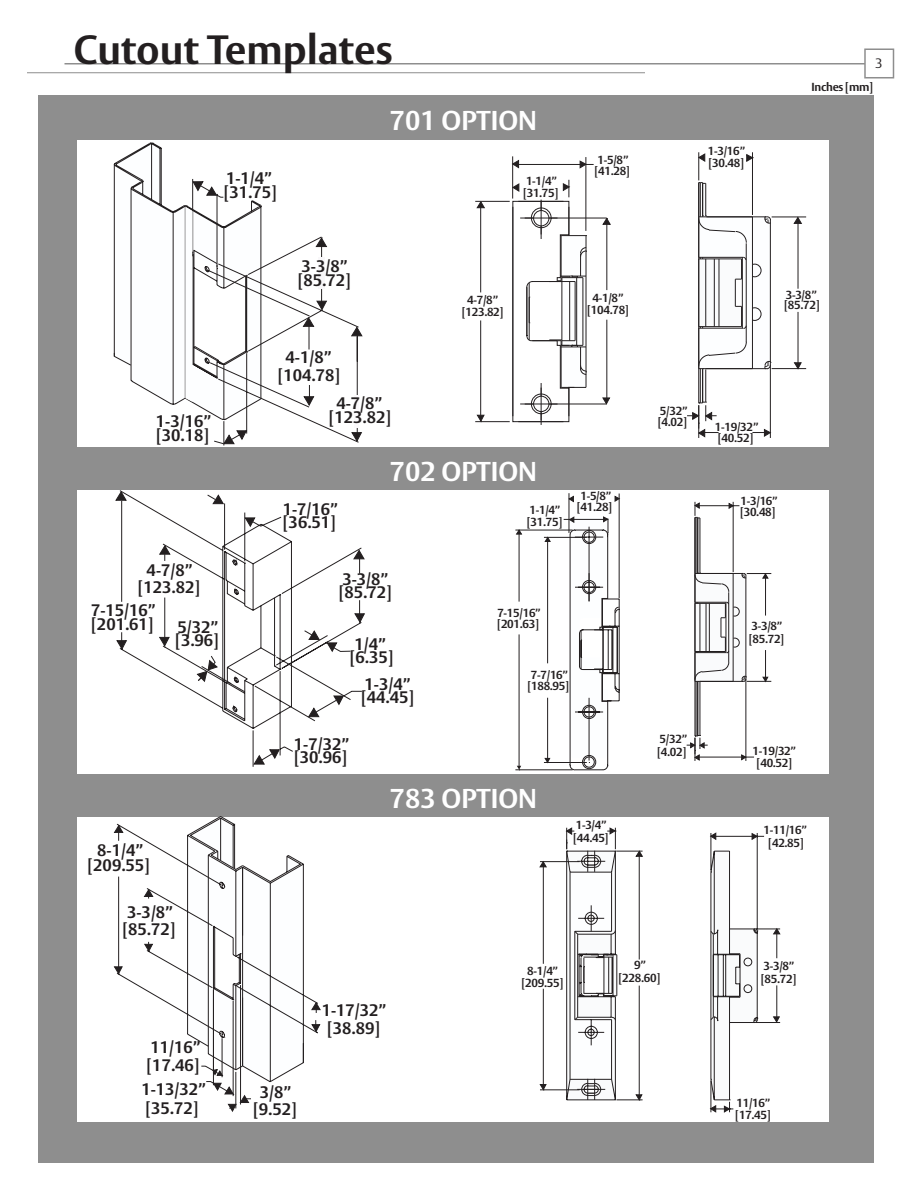
<style>
.page{position:relative;width:918px;height:1188px;background:#fff}
.page>*{position:absolute;margin:0;border:0;box-sizing:border-box;transform-origin:0 0}
.t1{font:700 40.5px "ASSA Vesta";color:#231f20}
.t2{font:700 27px "ASSA Vesta";color:#fff}
.t3{font:700 16.5px/13.4px "ASSA Vesta";color:#231f20}
.t4{font:300 13.5px "ASSA Vesta";color:#231f20}
.t5{font:700 11.55px/11.9px "ASSA Vesta";letter-spacing:-.025em;color:#231f20}
</style>
<div class="page">
<hr style="left:64px;top:63px;width:816px;height:2px;background:#8e8e8e">
<div style="left:864px;top:48px;width:30px;height:30px;background:#fff;border:2px solid #8e8e8e"></div>
<hr style="left:27px;top:72px;width:618px;height:1px;background:#8e8e8e">
<div style="left:38px;top:95px;width:836px;height:1067px;background:#8e8e8e"></div>
<div style="left:77px;top:141px;width:752px;height:981px;background:#fff"></div>
<svg style="left:214px;top:313px;width:145px;height:133px"></svg>
<svg style="left:351px;top:432px;width:11px;height:10px"></svg>
<svg style="left:351px;top:326px;width:12px;height:11px"></svg>
<svg style="left:223px;top:430px;width:25px;height:15px"></svg>
<svg style="left:113px;top:142px;width:215px;height:278px"></svg>
<div style="left:70px;top:447px;width:765px;height:43px;background:#8e8e8e"></div>
<div style="left:318px;top:258px;width:6px;height:31px;background:#f8f7f9"></div>
<div style="left:354px;top:395px;width:5px;height:33px;background:#fbf9fb"></div>
<svg style="left:121px;top:494px;width:241px;height:273px"></svg>
<svg style="left:354px;top:613px;width:11px;height:11px"></svg>
<svg style="left:353px;top:549px;width:12px;height:11px"></svg>
<svg style="left:116px;top:640px;width:12px;height:11px"></svg>
<svg style="left:115px;top:490px;width:12px;height:11px"></svg>
<svg style="left:159px;top:636px;width:11px;height:11px"></svg>
<svg style="left:159px;top:544px;width:12px;height:11px"></svg>
<svg style="left:212px;top:494px;width:13px;height:11px"></svg>
<svg style="left:326px;top:642px;width:12px;height:11px"></svg>
<svg style="left:308px;top:630px;width:12px;height:11px"></svg>
<svg style="left:333px;top:695px;width:12px;height:11px"></svg>
<svg style="left:308px;top:707px;width:12px;height:11px"></svg>
<svg style="left:253px;top:749px;width:27px;height:16px"></svg>
<svg style="left:196px;top:517px;width:95px;height:211px"></svg>
<svg style="left:512px;top:201px;width:295px;height:221px"></svg>
<svg style="left:794px;top:217px;width:8px;height:7px"></svg>
<svg style="left:794px;top:362px;width:8px;height:7px"></svg>
<hr style="left:586px;top:157px;width:1px;height:74px;background:#231f20">
<hr style="left:517px;top:164px;width:66px;height:1px;background:#231f20">
<hr style="left:512px;top:156px;width:1px;height:43px;background:#231f20">
<svg style="left:602px;top:397px;width:8px;height:8px"></svg>
<svg style="left:477px;top:202px;width:8px;height:6px"></svg>
<svg style="left:512px;top:160px;width:7px;height:8px"></svg>
<svg style="left:580px;top:161px;width:14px;height:7px"></svg>
<svg style="left:512px;top:183px;width:7px;height:9px"></svg>
<svg style="left:563px;top:180px;width:7px;height:17px"></svg>
<hr style="left:527px;top:288px;width:1px;height:47px;background:#231f20">
<hr style="left:518px;top:201px;width:45px;height:1px;background:#231f20">
<hr style="left:561px;top:236px;width:1px;height:40px;background:#231f20">
<hr style="left:586px;top:236px;width:1px;height:40px;background:#231f20">
<hr style="left:518px;top:421px;width:45px;height:1px;background:#231f20">
<hr style="left:513px;top:207px;width:1px;height:209px;background:#231f20">
<svg style="left:534px;top:211px;width:15px;height:15px"></svg>
<div style="left:531px;top:208px;width:20px;height:20px;border:1px solid #231f20;border-radius:50%"></div>
<div style="left:533px;top:210px;width:16px;height:16px;border:1px solid #231f20;border-radius:50%"></div>
<hr style="left:475px;top:421px;width:35px;height:1px;background:#231f20">
<hr style="left:475px;top:201px;width:35px;height:1px;background:#231f20">
<svg style="left:561px;top:207px;width:26px;height:29px"></svg>
<hr style="left:480px;top:207px;width:1px;height:85px;background:#231f20">
<hr style="left:480px;top:320px;width:1px;height:95px;background:#231f20">
<svg style="left:477px;top:415px;width:8px;height:7px"></svg>
<hr style="left:607px;top:320px;width:1px;height:79px;background:#231f20">
<hr style="left:607px;top:224px;width:1px;height:66px;background:#231f20">
<svg style="left:603px;top:218px;width:8px;height:7px"></svg>
<hr style="left:798px;top:312px;width:1px;height:53px;background:#231f20">
<hr style="left:541px;top:200px;width:1px;height:39px;background:#231f20">
<hr style="left:520px;top:218px;width:87px;height:1px;background:#231f20">
<hr style="left:520px;top:404px;width:87px;height:1px;background:#231f20">
<hr style="left:541px;top:383px;width:1px;height:42px;background:#231f20">
<hr style="left:698px;top:405px;width:1px;height:33px;background:#231f20">
<hr style="left:770px;top:365px;width:1px;height:73px;background:#231f20">
<svg style="left:529px;top:247px;width:58px;height:169px"></svg>
<svg style="left:687px;top:152px;width:84px;height:285px"></svg>
<div style="left:70px;top:774px;width:765px;height:43px;background:#8e8e8e"></div>
<hr style="left:619px;top:494px;width:1px;height:104px;background:#231f20">
<svg style="left:568px;top:496px;width:6px;height:6px"></svg>
<svg style="left:614px;top:496px;width:6px;height:6px"></svg>
<svg style="left:515px;top:516px;width:104px;height:255px"></svg>
<svg style="left:687px;top:502px;width:84px;height:259px"></svg>
<hr style="left:569px;top:493px;width:1px;height:40px;background:#231f20">
<svg style="left:117px;top:816px;width:201px;height:248px"></svg>
<svg style="left:311px;top:1024px;width:10px;height:9px"></svg>
<svg style="left:311px;top:1001px;width:10px;height:10px"></svg>
<svg style="left:113px;top:966px;width:10px;height:9px"></svg>
<svg style="left:114px;top:824px;width:10px;height:10px"></svg>
<svg style="left:144px;top:943px;width:10px;height:10px"></svg>
<svg style="left:143px;top:888px;width:11px;height:10px"></svg>
<svg style="left:188px;top:818px;width:115px;height:294px"></svg>
<svg style="left:710px;top:835px;width:71px;height:278px"></svg>
<hr style="left:540px;top:861px;width:40px;height:1px;background:#231f20">
<hr style="left:540px;top:1090px;width:40px;height:1px;background:#231f20">
<hr style="left:543px;top:865px;width:1px;height:99px;background:#231f20">
<hr style="left:543px;top:989px;width:1px;height:97px;background:#231f20">
<svg style="left:540px;top:861px;width:7px;height:6px"></svg>
<svg style="left:540px;top:1084px;width:7px;height:7px"></svg>
<svg style="left:566px;top:827px;width:192px;height:285px"></svg>
<h1 class="t1" style="left:74px;top:25px;width:320px">Cutout Templates</h1>
<h3 class="t3" style="left:224px;top:171px;width:54px;line-height:14.1px">1-1/4” [31.75]</h3>
<h2 class="t2" style="left:390px;top:104px;width:149px">701 OPTION</h2>
<p class="t5" style="left:523px;top:176px;width:37px">1-1/4” [31.75]</p>
<p class="t5" style="left:594px;top:154px;width:37px">1-5/8” [41.28]</p>
<h3 class="t3" style="left:156px;top:415px;width:57px;line-height:14.1px">1-3/16” [30.18]</h3>
<h3 class="t3" style="left:298px;top:260px;width:54px;line-height:14.1px">3-3/8” [85.72]</h3>
<h3 class="t3" style="left:278px;top:348px;width:64px;line-height:18.6px;text-align:center">4-1/8” [104.78]</h3>
<h3 class="t3" style="left:329px;top:397px;width:64px;line-height:14.1px;text-align:center">4-7/8” [123.82]</h3>
<p class="t5" style="left:462px;top:295px;width:43px;text-align:center">4-7/8” [123.82]</p>
<p class="t5" style="left:587px;top:293px;width:43px;text-align:center">4-1/8” [104.78]</p>
<h3 class="t3" style="left:283px;top:503px;width:57px">1-7/16” [36.51]</h3>
<h2 class="t2" style="left:390px;top:455px;width:149px">702 OPTION</h2>
<p class="t5" style="left:580px;top:490px;width:32px">1-5/8”</p>
<p class="t5" style="left:530px;top:504px;width:32px">1-1/4”</p>
<p class="t5" style="left:577px;top:502px;width:37px">[41.28]</p>
<p class="t5" style="left:527px;top:516px;width:37px">[31.75]</p>
<h3 class="t3" style="left:138px;top:562px;width:64px;line-height:17.9px;text-align:center">4-7/8” [123.82]</h3>
<h3 class="t3" style="left:91px;top:605px;width:66px">7-15/16” [201.61]</h3>
<h3 class="t3" style="left:175px;top:621px;width:45px">5/32” [3.96]</h3>
<h3 class="t3" style="left:88px;top:843px;width:64px;line-height:15.3px;text-align:center">8-1/4” [209.55]</h3>
<h3 class="t3" style="left:122px;top:904px;width:54px;line-height:17.5px">3-3/8” [85.72]</h3>
<h3 class="t3" style="left:339px;top:573px;width:54px">3-3/8” [85.72]</h3>
<h3 class="t3" style="left:350px;top:638px;width:45px">1/4” [6.35]</h3>
<h3 class="t3" style="left:294px;top:738px;width:57px">1-7/32” [30.96]</h3>
<h3 class="t3" style="left:361px;top:678px;width:54px">1-3/4” [44.45]</h3>
<p class="t5" style="left:497px;top:607px;width:45px;line-height:11.1px">7-15/16” [201.63]</p>
<p class="t5" style="left:527px;top:669px;width:43px;text-align:center">7-7/16” [188.95]</p>
<h2 class="t2" style="left:390px;top:782px;width:149px">783 OPTION</h2>
<p class="t5" style="left:573px;top:819px;width:37px;line-height:12.9px">1-3/4” [44.45]</p>
<p class="t4" style="left:875px;top:55px;width:9px">3</p>
<p class="t5" style="left:708px;top:146px;width:39px">1-3/16” [30.48]</p>
<p class="t5" style="left:812px;top:82px;width:63px">Inches [mm]</p>
<p class="t5" style="left:784px;top:290px;width:37px;line-height:10.4px">3-3/8” [85.72]</p>
<p class="t5" style="left:658px;top:405px;width:31px">5/32” [4.02]</p>
<p class="t5" style="left:715px;top:421px;width:45px">1-19/32” [40.52]</p>
<p class="t5" style="left:740px;top:496px;width:39px;line-height:10.9px">1-3/16” [30.48]</p>
<p class="t5" style="left:749px;top:620px;width:37px;line-height:12.9px">3-3/8” [85.72]</p>
<p class="t5" style="left:657px;top:733px;width:31px;line-height:12.9px">5/32” [4.02]</p>
<p class="t5" style="left:753px;top:745px;width:45px;line-height:12.5px;text-align:center">1-19/32” [40.52]</p>
<p class="t5" style="left:764px;top:824px;width:45px;line-height:12.9px;text-align:center">1-11/16” [42.85]</p>
<h3 class="t3" style="left:147px;top:1039px;width:55px;line-height:18.1px">11/16” [17.46]</h3>
<h3 class="t3" style="left:141px;top:1081px;width:66px;line-height:18.5px">1-13/32” [35.72]</h3>
<h3 class="t3" style="left:253px;top:1085px;width:45px;line-height:16.8px;text-align:center">3/8” [9.52]</h3>
<h3 class="t3" style="left:322px;top:1002px;width:66px;line-height:18.1px;text-align:center">1-17/32” [38.89]</h3>
<p class="t5" style="left:522px;top:964px;width:43px;line-height:12.9px;text-align:center">8-1/4” [209.55]</p>
<p class="t5" style="left:619px;top:959px;width:43px;line-height:12.5px;text-align:center">9” [228.60]</p>
<p class="t5" style="left:761px;top:960px;width:37px;line-height:12.9px">3-3/8” [85.72]</p>
<p class="t5" style="left:735px;top:1096px;width:37px;line-height:12.9px">11/16” [17.45]</p>
</div>
